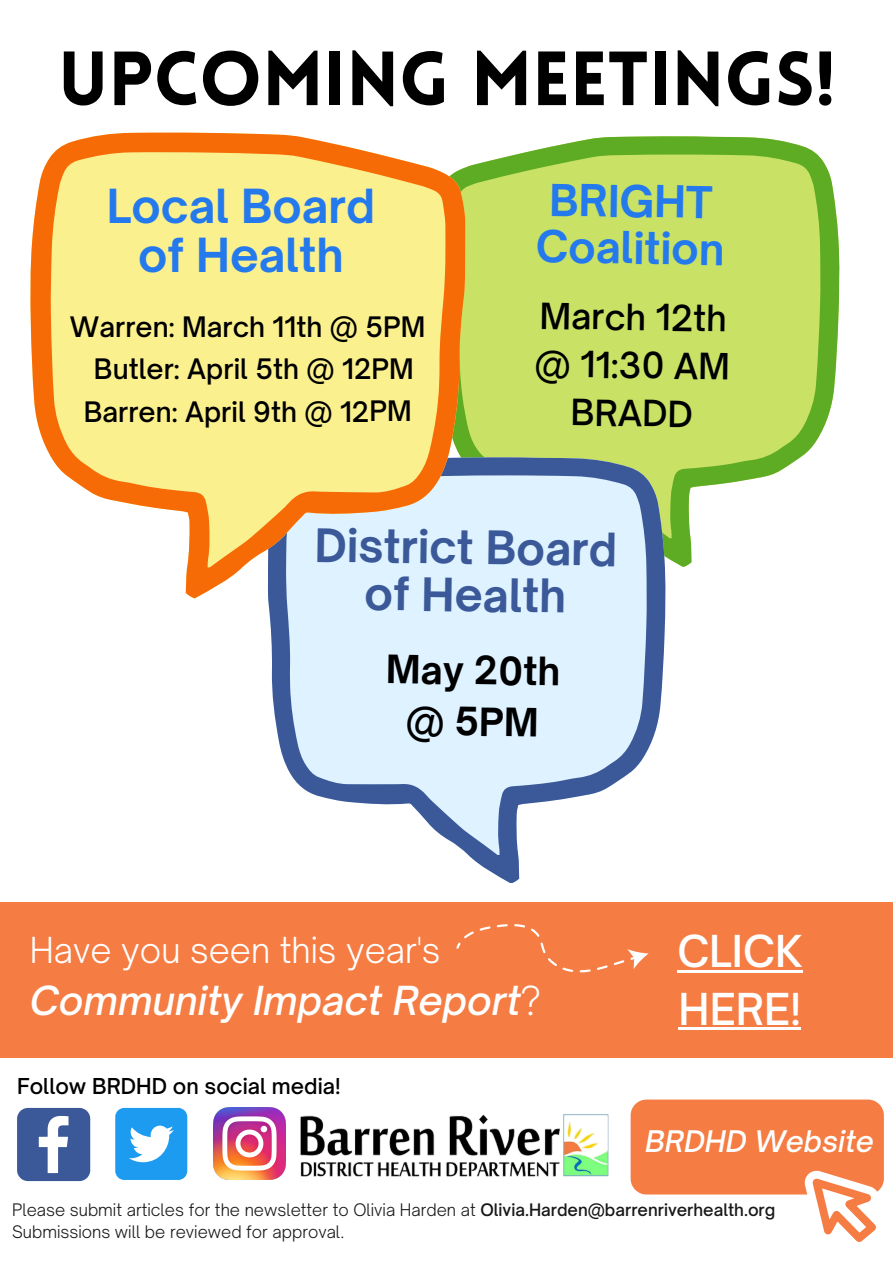
<style>
.page{position:relative;width:893px;height:1264px;background:#fff}
.page>*{position:absolute;margin:0;border:0;box-sizing:border-box;transform-origin:0 0}
.t1{font:900 75px "Lovelo";color:#000}
.t2{font:700 45px/49.5px "Open Sauce One";color:#247aed;text-align:center}
.t3{font:700 44.25px/47.4px "Open Sauce One";color:#3b5998;text-align:center}
.t4{font:700 42.15px/46.3px "Open Sauce One";color:#247aed}
.t5{font:500 42.15px/57.9px "Open Sauce One";color:#fff}
.t6{font:italic 500 38.25px "Open Sauce One";color:#fff}
.t7{font:700 37.35px/51.3px "Open Sauce One";color:#000;text-align:center}
.t8{font:500 34.65px/48px "Open Sauce One";color:#000;text-align:center}
.t9{font:300 34.35px "Open Sauce One";color:#fff}
.t10{font:italic 500 28.5px "Open Sauce One";color:#fff}
.t11{font:500 27px "Open Sauce One";color:#000}
.t12{font:500 21px "Open Sauce One";color:#000}
.t13{font:300 16.5px/22.5px "Open Sauce One";color:#181818}
.s1{font-weight:300;font-style:normal}
.s2{font-weight:500}
</style>
<div class="page">
<svg style="left:17px;top:1107px;width:73px;height:74px"></svg>
<div style="left:115px;top:1107px;width:72px;height:72px;background:#1d9bf0;border-radius:9px"></div>
<svg style="left:129px;top:1125px;width:45px;height:37px"></svg>
<img style="left:214px;top:1107px;width:72px;height:72px">
<img style="left:300px;top:1114px;width:309px;height:64px">
<div style="left:0;top:902px;width:892px;height:155px;background:#f57c43"></div>
<svg style="left:456px;top:924px;width:192px;height:48px"></svg>
<svg style="left:630px;top:1099px;width:253px;height:142px"></svg>
<svg style="left:465px;top:136px;width:375px;height:431px;fill:#c9e265"></svg>
<hr style="left:677px;top:969px;width:125px;height:3px;background:#fff">
<hr style="left:678px;top:1027px;width:123px;height:3px;background:#fff">
<svg style="left:268px;top:453px;width:399px;height:430px;fill:#def2ff"></svg>
<svg style="left:30px;top:132px;width:435px;height:466px;fill:#fbf08e"></svg>
<h1 class="t1" style="left:58px;top:49px;width:778px">UPCOMING MEETINGS!</h1>
<h2 class="t2" style="left:107px;top:181px;width:269px">Local Board of Health</h2>
<h3 class="t11" style="left:70px;top:310px;width:357px">Warren: March 11th @ 5PM</h3>
<h3 class="t11" style="left:94px;top:352px;width:321px">Butler: April 5th @ 12PM</h3>
<h3 class="t11" style="left:84px;top:394px;width:329px">Barren: April 9th @ 12PM</h3>
<h3 class="t4" style="left:537px;top:176px;width:190px;rotate:1deg">BRIGHT<br>Coalition</h3>
<h3 class="t8" style="left:536px;top:291px;width:197px;rotate:1deg">March 12th @ 11:30 AM<br>BRADD</h3>
<h3 class="t3" style="left:315px;top:521px;width:304px;rotate:1deg">District Board of Health</h3>
<h3 class="t7" style="left:386px;top:643px;width:175px;rotate:1deg">May 20th @ 5PM</h3>
<h3 class="t9" style="left:30px;top:929px;width:412px">Have you seen this year's</h3>
<h3 class="t6" style="left:30px;top:976px;width:513px">Community Impact Report<span class="s1">?</span></h3>
<p class="t12" style="left:17px;top:1072px;width:325px">Follow BRDHD on social media!</p>
<h3 class="t5" style="left:677px;top:922px;width:127px">CLICK<br>HERE!</h3>
<h3 class="t10" style="left:645px;top:1123px;width:230px">BRDHD Website</h3>
<p class="t13" style="left:12px;top:1197px;width:764px">Please submit articles for the newsletter to Olivia Harden at <span class="s2">Olivia.Harden@barrenriverhealth.org<br></span>Submissions will be reviewed for approval.</p>
</div>
